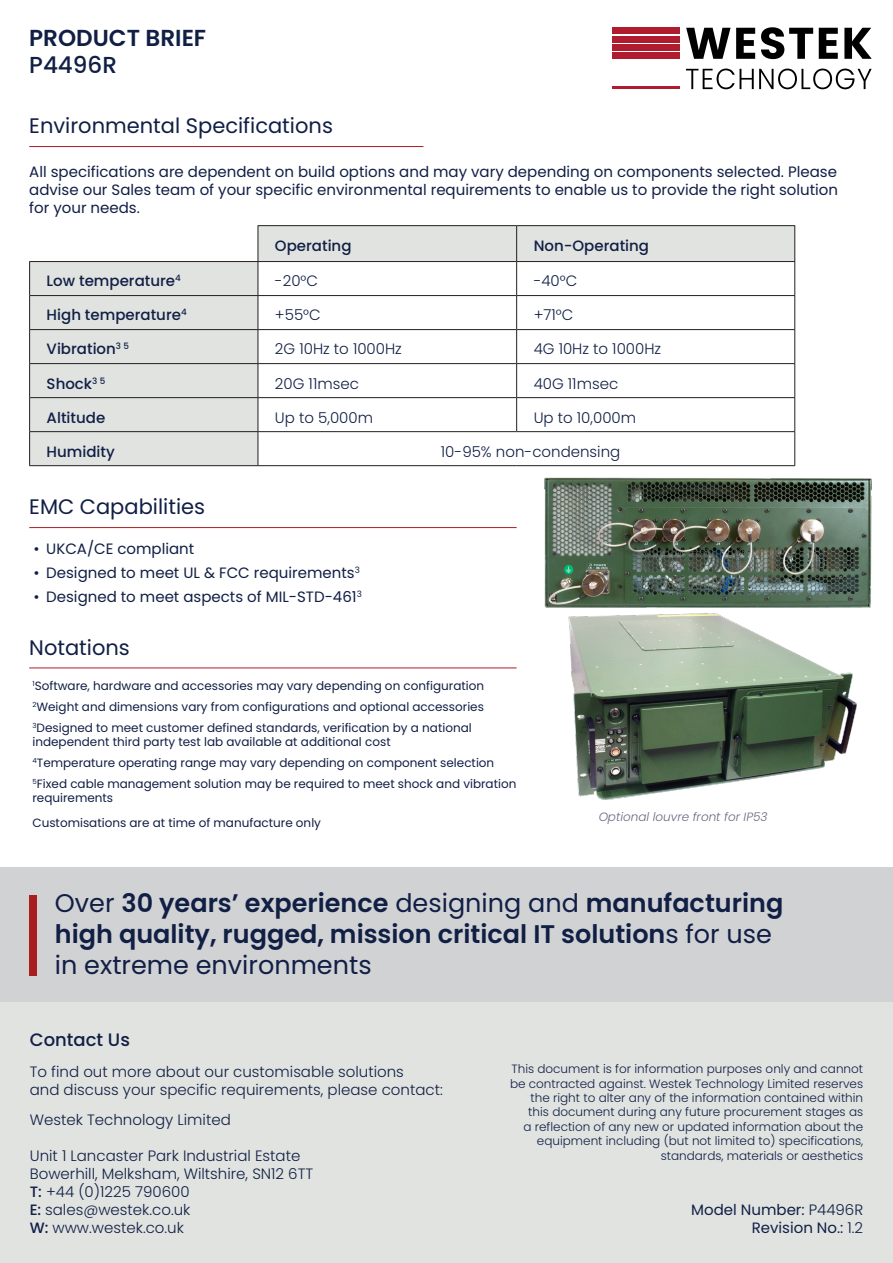
<style>
.page{position:relative;width:893px;height:1263px;background:#fff}
.page>*{position:absolute;margin:0;border:0;box-sizing:border-box;transform-origin:0 0}
.t1{font:600 25.5px/30.6px "Poppins";color:#111f45}
.t2{font:600 23.1px "Poppins";color:#111f45}
.t3{font:500 23.1px "Poppins";color:#111f45}
.t4{font:21px "Poppins";color:#111f45}
.t5{font:500 18px "Poppins";color:#111f45}
.t6{font:300 15px/18px "Poppins";color:#111f45}
.t7{font:15px/18px "Poppins";color:#111f45;text-align:justify}
.t8{font:500 15px "Poppins";color:#111f45}
.t9{font:12px/14.4px "Poppins";color:#111f45}
.t10{font:300 12px/14.4px "Poppins";color:#111f45;text-align:right}
.t11{font:italic 300 12px "Poppins";color:#404463}
.s1{font-weight:400}
.s2{font-weight:500}
.s3{font-weight:300}
</style>
<div class="page">
<div style="left:0;top:867px;width:893px;height:292px;background:#d1d2d4"></div>
<div style="left:0;top:1002px;width:893px;height:261px;background:#e0e3e0"></div>
<hr style="left:29px;top:146px;width:394px;height:1px;background:#a91d21">
<hr style="left:29px;top:667px;width:488px;height:1px;background:#a91d21">
<hr style="left:29px;top:527px;width:488px;height:1px;background:#a91d21">
<div style="left:30px;top:895px;width:7px;height:80px;background:#a91d21"></div>
<svg style="left:30px;top:226px;width:764px;height:239px"></svg>
<hr style="left:516px;top:226px;width:1px;height:35px;background:#231f20">
<hr style="left:29px;top:261px;width:229px;height:1px;background:#231f20">
<hr style="left:29px;top:262px;width:1px;height:33px;background:#231f20">
<hr style="left:516px;top:262px;width:1px;height:33px;background:#231f20">
<hr style="left:29px;top:295px;width:229px;height:1px;background:#231f20">
<hr style="left:29px;top:296px;width:1px;height:33px;background:#231f20">
<hr style="left:516px;top:296px;width:1px;height:33px;background:#231f20">
<hr style="left:29px;top:329px;width:229px;height:1px;background:#231f20">
<hr style="left:29px;top:330px;width:1px;height:33px;background:#231f20">
<hr style="left:516px;top:330px;width:1px;height:33px;background:#231f20">
<hr style="left:29px;top:363px;width:229px;height:1px;background:#231f20">
<hr style="left:29px;top:364px;width:1px;height:33px;background:#231f20">
<hr style="left:516px;top:364px;width:1px;height:33px;background:#231f20">
<hr style="left:29px;top:397px;width:229px;height:1px;background:#231f20">
<hr style="left:29px;top:398px;width:1px;height:33px;background:#231f20">
<hr style="left:516px;top:398px;width:1px;height:33px;background:#231f20">
<hr style="left:29px;top:431px;width:229px;height:1px;background:#231f20">
<hr style="left:29px;top:432px;width:1px;height:33px;background:#231f20">
<hr style="left:29px;top:465px;width:229px;height:1px;background:#231f20">
<hr style="left:258px;top:225px;width:259px;height:1px;background:#231f20">
<hr style="left:258px;top:226px;width:1px;height:35px;background:#231f20">
<hr style="left:517px;top:225px;width:278px;height:1px;background:#231f20">
<hr style="left:794px;top:226px;width:1px;height:35px;background:#231f20">
<hr style="left:258px;top:261px;width:259px;height:1px;background:#231f20">
<hr style="left:258px;top:262px;width:1px;height:33px;background:#231f20">
<hr style="left:517px;top:261px;width:278px;height:1px;background:#231f20">
<hr style="left:794px;top:262px;width:1px;height:33px;background:#231f20">
<hr style="left:258px;top:295px;width:259px;height:1px;background:#231f20">
<hr style="left:258px;top:296px;width:1px;height:33px;background:#231f20">
<hr style="left:517px;top:295px;width:278px;height:1px;background:#231f20">
<hr style="left:794px;top:296px;width:1px;height:33px;background:#231f20">
<hr style="left:258px;top:329px;width:259px;height:1px;background:#231f20">
<hr style="left:258px;top:330px;width:1px;height:33px;background:#231f20">
<hr style="left:517px;top:329px;width:278px;height:1px;background:#231f20">
<hr style="left:794px;top:330px;width:1px;height:33px;background:#231f20">
<hr style="left:258px;top:363px;width:259px;height:1px;background:#231f20">
<hr style="left:258px;top:364px;width:1px;height:33px;background:#231f20">
<hr style="left:517px;top:363px;width:278px;height:1px;background:#231f20">
<hr style="left:794px;top:364px;width:1px;height:33px;background:#231f20">
<hr style="left:258px;top:397px;width:259px;height:1px;background:#231f20">
<hr style="left:258px;top:398px;width:1px;height:33px;background:#231f20">
<hr style="left:517px;top:397px;width:278px;height:1px;background:#231f20">
<hr style="left:794px;top:398px;width:1px;height:33px;background:#231f20">
<hr style="left:258px;top:431px;width:259px;height:1px;background:#231f20">
<hr style="left:258px;top:432px;width:1px;height:33px;background:#231f20">
<hr style="left:517px;top:431px;width:278px;height:1px;background:#231f20">
<hr style="left:794px;top:432px;width:1px;height:33px;background:#231f20">
<hr style="left:258px;top:465px;width:259px;height:1px;background:#231f20">
<hr style="left:517px;top:465px;width:278px;height:1px;background:#231f20">
<img style="left:544px;top:477px;width:328px;height:323px">
<div style="left:612px;top:28px;width:68px;height:6px;background:#b01c2e"></div>
<div style="left:612px;top:36px;width:68px;height:6px;background:#b01c2e"></div>
<div style="left:612px;top:44px;width:68px;height:6px;background:#b01c2e"></div>
<div style="left:612px;top:53px;width:68px;height:6px;background:#b01c2e"></div>
<hr style="left:612px;top:86px;width:68px;height:3px;background:#b01c2e">
<svg style="left:686px;top:28px;width:69px;height:31px"></svg>
<svg style="left:761px;top:27px;width:52px;height:32px"></svg>
<svg style="left:819px;top:28px;width:19px;height:31px"></svg>
<svg style="left:844px;top:28px;width:28px;height:31px"></svg>
<svg style="left:686px;top:69px;width:186px;height:20px"></svg>
<p class="t2" style="left:29px;top:24px;width:178px">PRODUCT BRIEF</p>
<p class="t3" style="left:29px;top:52px;width:89px">P4496R</p>
<p class="t4" style="left:29px;top:114px;width:305px">Environmental Specifications</p>
<p class="t7" style="left:29px;top:163px;width:810px">All specifications are dependent on build options and may vary depending on components selected. Please advise our Sales team of your specific environmental requirements to enable us to provide the right solution for your needs.</p>
<p class="t8" style="left:275px;top:237px;width:78px">Operating</p>
<p class="t8" style="left:534px;top:237px;width:117px">Non-Operating</p>
<p class="t8" style="left:47px;top:272px;width:136px">Low temperature<sup>4</sup></p>
<p class="t6" style="left:275px;top:272px;width:45px">-20°C</p>
<p class="t6" style="left:534px;top:272px;width:45px">-40°C</p>
<p class="t8" style="left:47px;top:306px;width:142px">High temperature<sup>4</sup></p>
<p class="t6" style="left:275px;top:306px;width:47px">+55°C</p>
<p class="t6" style="left:534px;top:306px;width:41px">+71°C</p>
<p class="t8" style="left:47px;top:340px;width:84px">Vibration<sup>3</sup> <sup>5</sup></p>
<p class="t6" style="left:275px;top:340px;width:128px">2G 10Hz to 1000Hz</p>
<p class="t6" style="left:534px;top:340px;width:129px">4G 10Hz to 1000Hz</p>
<p class="t8" style="left:47px;top:375px;width:60px">Shock<sup>3</sup> <sup>5</sup></p>
<p class="t6" style="left:275px;top:374px;width:85px">20G 11msec</p>
<p class="t6" style="left:534px;top:374px;width:86px">40G 11msec</p>
<p class="t8" style="left:47px;top:409px;width:60px">Altitude</p>
<p class="t6" style="left:275px;top:408px;width:100px">Up to 5,000m</p>
<p class="t6" style="left:534px;top:408px;width:104px">Up to 10,000m</p>
<p class="t8" style="left:47px;top:443px;width:70px">Humidity</p>
<p class="t6" style="left:441px;top:442px;width:181px">10-95% non-condensing</p>
<p class="t4" style="left:29px;top:495px;width:177px">EMC Capabilities</p>
<p class="t7" style="left:33px;top:539px;width:162px">• UKCA/CE compliant</p>
<p class="t7" style="left:33px;top:564px;width:328px">• Designed to meet UL &amp; FCC requirements<sup>3</sup></p>
<p class="t7" style="left:33px;top:588px;width:330px">• Designed to meet aspects of MIL-STD-461<sup>3</sup></p>
<p class="t4" style="left:29px;top:635px;width:102px">Notations</p>
<p class="t9" style="left:32px;top:679px;width:453px"><sup>1</sup>Software, hardware and accessories may vary depending on configuration</p>
<p class="t9" style="left:32px;top:700px;width:453px"><sup>2</sup>Weight and dimensions vary from configurations and optional accessories</p>
<p class="t9" style="left:32px;top:721px;width:441px"><sup>3</sup>Designed to meet customer defined standards, verification by a national independent third party test lab available at additional cost</p>
<p class="t9" style="left:32px;top:756px;width:463px"><sup>4</sup>Temperature operating range may vary depending on component selection</p>
<p class="t9" style="left:32px;top:777px;width:485px"><sup>5</sup>Fixed cable management solution may be required to meet shock and vibration requirements</p>
<p class="t9" style="left:32px;top:815px;width:290px">Customisations are at time of manufacture only</p>
<p class="t11" style="left:598px;top:810px;width:171px">Optional louvre front for IP53</p>
<p class="t1" style="left:55px;top:888px;width:730px"><span class="s1">Over</span> 30 years’ experience <span class="s1">designing and</span> manufacturing high quality, rugged, mission critical IT solution<span class="s1">s for use in extreme environments</span></p>
<p class="t5" style="left:30px;top:1029px;width:102px">Contact Us</p>
<p class="t6" style="left:30px;top:1062px;width:414px">To find out more about our customisable solutions<br>and discuss your specific requirements, please contact:</p>
<p class="t6" style="left:30px;top:1111px;width:203px">Westek Technology Limited</p>
<p class="t6" style="left:30px;top:1147px;width:272px">Unit 1 Lancaster Park Industrial Estate</p>
<p class="t6" style="left:30px;top:1165px;width:285px">Bowerhill, Melksham, Wiltshire, SN12 6TT</p>
<p class="t6" style="left:30px;top:1183px;width:161px"><span class="s2">T:</span> +44 (0)1225 790600</p>
<p class="t6" style="left:30px;top:1201px;width:162px"><span class="s2">E:</span> sales@westek.co.uk</p>
<p class="t6" style="left:30px;top:1219px;width:156px"><span class="s2">W:</span> www.westek.co.uk</p>
<p class="t10" style="left:510px;top:1062px;width:355px">This document is for information purposes only and cannot be contracted against. Westek Technology Limited reserves the right to alter any of the information contained within this document during any future procurement stages as<br>a reflection of any new or updated information about the equipment including (but not limited to) specifications, standards, materials or aesthetics</p>
<p class="t7" style="left:691px;top:1201px;width:173px;text-align:right">Model Number: <span class="s3">P4496R<br></span>Revision No.: <span class="s3">1.2</span></p>
</div>
